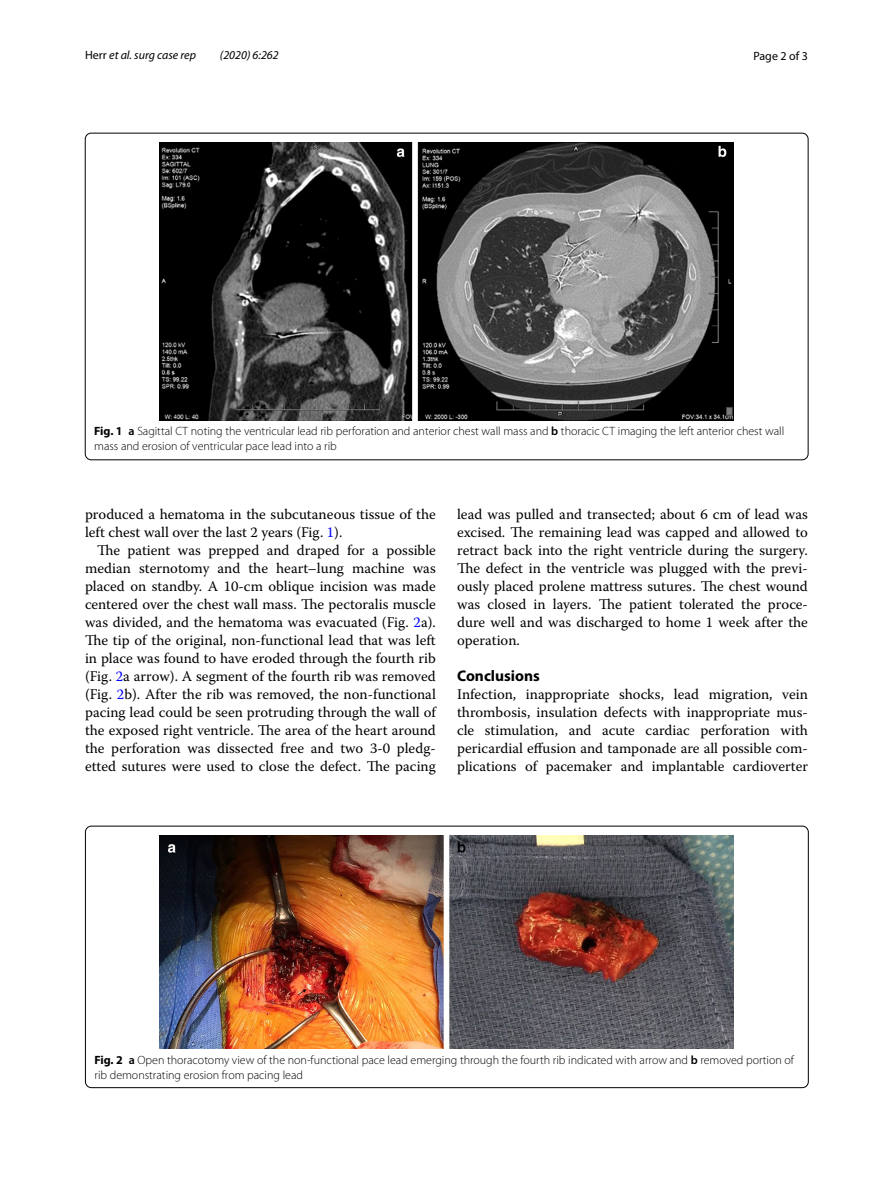
<style>
.page{position:relative;width:893px;height:1187px;background:#fff}
.page>*{position:absolute;margin:0;border:0;box-sizing:border-box;transform-origin:0 0}
.t1{font:700 15.45px "Myriad Pro";color:#000}
.t2{font:14.7px/18px "Warnock Pro";color:#000;text-align:justify}
.t3{font:300 12px/15px "Myriad Pro";color:#000}
.t4{font:italic 12px "Myriad Pro";color:#000}
.t5{font:12px "Myriad Pro";color:#000}
.s1{font-style:normal}
.s2{font-weight:700}
.s3{font-weight:600}
.s4{color:#00f}
</style>
<div class="page">
<img style="left:160px;top:142px;width:574px;height:278px">
<img style="left:160px;top:835px;width:574px;height:213px">
<div style="left:85px;top:825px;width:723px;height:262px;border:1px solid #000;border-radius:6px"></div>
<p class="t4" style="left:85px;top:48px;width:112px"><span class="s1">Herr</span> et al. surg case rep</p>
<p class="t4" style="left:220px;top:48px;width:60px">(2020) 6:262</p>
<p class="t5" style="left:753px;top:48px;width:56px">Page 2 of 3</p>
<p class="t3" style="left:94px;top:424px;width:692px"><span class="s2">Fig. 1</span> <span class="s3">a</span> Sagittal CT noting the ventricular lead rib perforation and anterior chest wall mass and <span class="s3">b</span> thoracic CT imaging the left anterior chest wall mass and erosion of ventricular pace lead into a rib</p>
<p class="t2" style="left:85px;top:505px;width:352px">produced a hematoma in the subcutaneous tissue of the left chest wall over the last 2 years (Fig. <span class="s4">1</span>).</p>
<p class="t2" style="left:85px;top:541px;width:352px;text-indent:12px">The patient was prepped and draped for a possible median sternotomy and the heart–lung machine was placed on standby. A 10-cm oblique incision was made centered over the chest wall mass. The pectoralis muscle was divided, and the hematoma was evacuated (Fig. <span class="s4">2</span>a).<br>The tip of the original, non-functional lead that was left in place was found to have eroded through the fourth rib (Fig. <span class="s4">2</span>a arrow). A segment of the fourth rib was removed (Fig. <span class="s4">2</span>b). After the rib was removed, the non-functional pacing lead could be seen protruding through the wall of the exposed right ventricle. The area of the heart around the perforation was dissected free and two 3-0 pledg&shy;etted sutures were used to close the defect. The pacing</p>
<p class="t2" style="left:457px;top:505px;width:352px">lead was pulled and transected; about 6 cm of lead was excised. The remaining lead was capped and allowed to retract back into the right ventricle during the surgery.<br>The defect in the ventricle was plugged with the previ&shy;ously placed prolene mattress sutures. The chest wound was closed in layers. The patient tolerated the proce&shy;dure well and was discharged to home 1 week after the operation.</p>
<p class="t1" style="left:457px;top:665px;width:84px">Conclusions</p>
<p class="t2" style="left:457px;top:685px;width:352px">Infection, inappropriate shocks, lead migration, vein thrombosis, insulation defects with inappropriate mus&shy;cle stimulation, and acute cardiac perforation with pericardial effusion and tamponade are all possible com&shy;plications of pacemaker and implantable cardioverter</p>
<p class="t3" style="left:94px;top:1052px;width:701px"><span class="s2">Fig. 2</span> <span class="s3">a</span> Open thoracotomy view of the non-functional pace lead emerging through the fourth rib indicated with arrow and <span class="s3">b</span> removed portion of rib demonstrating erosion from pacing lead</p>
</div>
